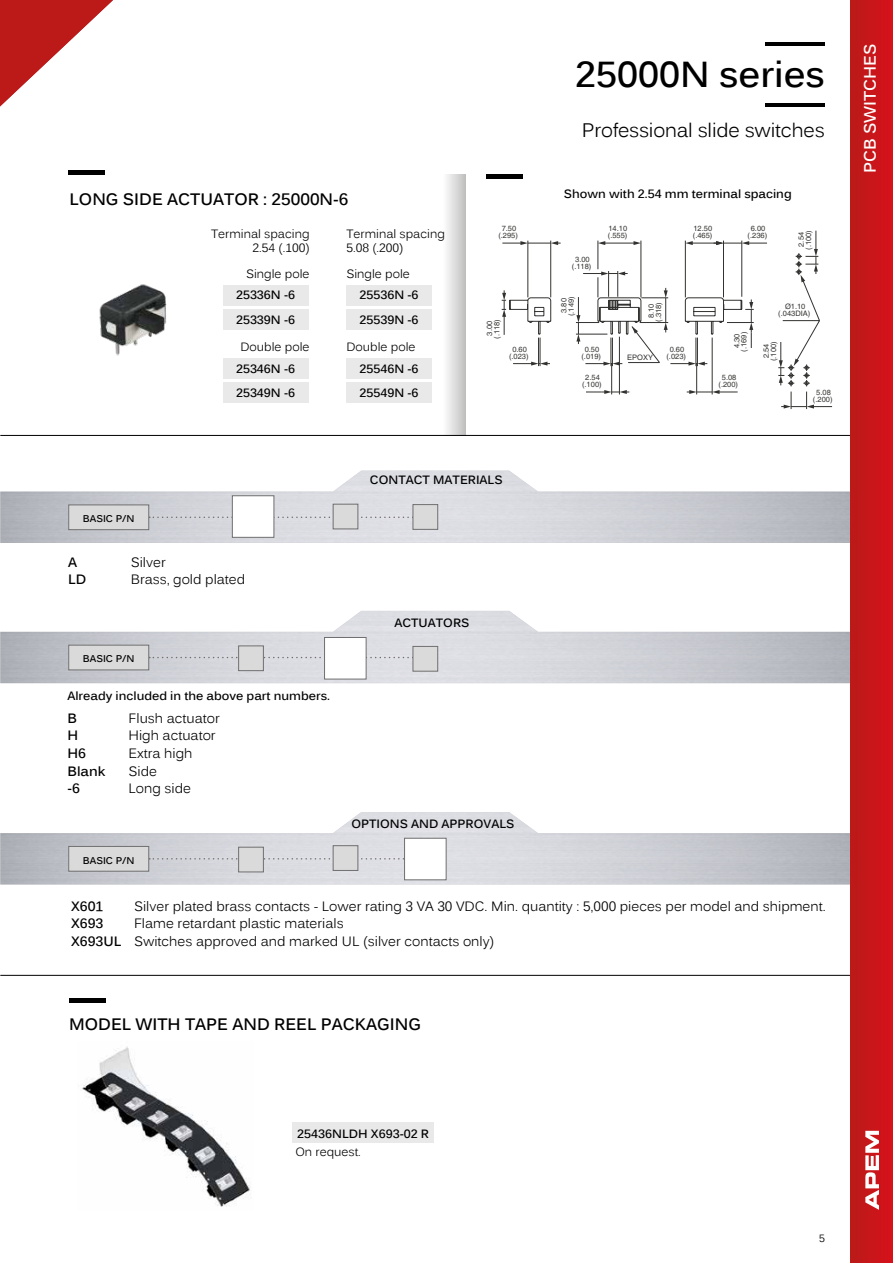
<style>
.page{position:relative;width:893px;height:1263px;background:#fff}
.page>*{position:absolute;margin:0;border:0;box-sizing:border-box;transform-origin:0 0}
.t1{font:700 36px "Kalinga";color:#000}
.t2{font:19.5px "Kalinga";letter-spacing:-.01em;color:#000}
.t3{font:700 16.5px "Kalinga";color:#000}
.t4{font:700 16.5px "Kalinga";color:#fff}
.t5{font:13.5px/17.7px "Kalinga";color:#000}
.t6{font:700 13.5px "Kalinga";color:#000}
.t7{font:700 12px "Kalinga";color:#000}
.t8{font:12px/14.4px "Kalinga";color:#000;text-align:right}
.t9{font:10.5px "Kalinga";color:#000}
.t10{font:700 9.75px "Kalinga";color:#000}
.t11{font:7.5px/7.2px "Helvetica";color:#323230;text-align:center}
.s1{font-weight:700}
</style>
<div class="page">
<hr style="left:766px;top:103px;width:59px;height:3px;background:#000">
<hr style="left:766px;top:43px;width:59px;height:3px;background:#000">
<hr style="left:68px;top:170px;width:36px;height:4px;background:#000">
<hr style="left:487px;top:174px;width:36px;height:4px;background:#000">
<div style="left:442px;top:174px;width:24px;height:261px;background:linear-gradient(to right,#fff,#c2c1c1)"></div>
<div style="left:223px;top:285px;width:85px;height:20px;background:#e9e9e9"></div>
<div style="left:346px;top:285px;width:85px;height:20px;background:#e9e9e9"></div>
<div style="left:223px;top:358px;width:85px;height:20px;background:#e9e9e9"></div>
<div style="left:346px;top:358px;width:85px;height:20px;background:#e9e9e9"></div>
<div style="left:223px;top:309px;width:85px;height:20px;background:#e9e9e9"></div>
<div style="left:346px;top:309px;width:85px;height:20px;background:#e9e9e9"></div>
<div style="left:223px;top:382px;width:85px;height:21px;background:#e9e9e9"></div>
<div style="left:346px;top:382px;width:85px;height:21px;background:#e9e9e9"></div>
<img style="left:99px;top:284px;width:68px;height:72px">
<svg style="left:502px;top:230px;width:330px;height:179px"></svg>
<img style="left:0;top:471px;width:850px;height:72px">
<svg style="left:149px;top:516px;width:264px;height:2px"></svg>
<div style="left:69px;top:505px;width:80px;height:25px;background:#dadada"></div>
<div style="left:68px;top:504px;width:81px;height:26px;border:1px solid #706f6f"></div>
<hr style="left:0;top:435px;width:893px;height:1px;background:#000">
<div style="left:333px;top:504px;width:25px;height:25px;background:#dadada;border:1px solid #706f6f"></div>
<div style="left:232px;top:495px;width:42px;height:43px;background:#fff;border:1px solid #706f6f"></div>
<img style="left:0;top:611px;width:850px;height:72px">
<svg style="left:149px;top:657px;width:264px;height:1px"></svg>
<div style="left:69px;top:645px;width:80px;height:25px;background:#dadada"></div>
<div style="left:68px;top:645px;width:81px;height:25px;border:1px solid #706f6f"></div>
<div style="left:238px;top:645px;width:26px;height:26px;background:#dadada;border:1px solid #706f6f"></div>
<div style="left:324px;top:637px;width:43px;height:42px;background:#fff;border:1px solid #706f6f"></div>
<div style="left:413px;top:504px;width:25px;height:26px;background:#dadada;border:1px solid #706f6f"></div>
<div style="left:413px;top:646px;width:25px;height:25px;background:#dadada;border:1px solid #706f6f"></div>
<img style="left:0;top:812px;width:850px;height:72px">
<svg style="left:149px;top:858px;width:255px;height:1px"></svg>
<div style="left:69px;top:846px;width:80px;height:25px;background:#dadada"></div>
<div style="left:68px;top:846px;width:81px;height:25px;border:1px solid #706f6f"></div>
<div style="left:333px;top:845px;width:25px;height:26px;background:#dadada;border:1px solid #706f6f"></div>
<div style="left:238px;top:847px;width:26px;height:25px;background:#dadada;border:1px solid #706f6f"></div>
<div style="left:404px;top:838px;width:43px;height:42px;background:#fff;border:1px solid #706f6f"></div>
<hr style="left:0;top:975px;width:893px;height:1px;background:#000">
<div style="left:292px;top:1123px;width:142px;height:20px;background:#e9e9e9"></div>
<div style="left:69px;top:998px;width:36px;height:5px;background:#000"></div>
<img style="left:82px;top:1047px;width:169px;height:160px">
<svg style="left:0;top:0;width:113px;height:106px"></svg>
<div style="left:850px;top:0;width:43px;height:1263px;background:linear-gradient(to right,#ba1a19,#d6121a)"></div>
<svg style="left:865px;top:1131px;width:14px;height:79px"></svg>
<h1 class="t1" style="left:575px;top:51px;width:251px">25000N series</h1>
<h2 class="t2" style="left:582px;top:118px;width:244px">Professional slide switches</h2>
<p class="t3" style="left:70px;top:189px;width:280px">LONG SIDE ACTUATOR : 25000N-6</p>
<p class="t7" style="left:564px;top:186px;width:229px">Shown with 2.54 mm terminal spacing</p>
<p class="t8" style="left:211px;top:227px;width:100px">Terminal spacing<br>2.54 (.100)</p>
<p class="t8" style="left:346px;top:227px;width:100px;text-align:left">Terminal spacing<br>5.08 (.200)</p>
<p class="t7" style="left:236px;top:287px;width:61px">25336N -6</p>
<p class="t7" style="left:359px;top:287px;width:61px">25536N -6</p>
<p class="t8" style="left:246px;top:267px;width:65px">Single pole</p>
<p class="t8" style="left:346px;top:267px;width:65px">Single pole</p>
<p class="t7" style="left:236px;top:312px;width:61px">25339N -6</p>
<p class="t7" style="left:359px;top:312px;width:61px">25539N -6</p>
<p class="t8" style="left:240px;top:341px;width:71px">Double pole</p>
<p class="t8" style="left:346px;top:341px;width:71px">Double pole</p>
<p class="t7" style="left:236px;top:361px;width:61px">25346N -6</p>
<p class="t7" style="left:359px;top:361px;width:61px">25546N -6</p>
<p class="t7" style="left:236px;top:385px;width:61px">25349N -6</p>
<p class="t7" style="left:359px;top:385px;width:61px">25549N -6</p>
<p class="t11" style="left:502px;top:225px;width:16px">7.50</p>
<p class="t11" style="left:608px;top:225px;width:20px">14.10</p>
<p class="t11" style="left:693px;top:225px;width:20px">12.50</p>
<p class="t11" style="left:498px;top:232px;width:21px">(.295)</p>
<p class="t11" style="left:608px;top:232px;width:21px">(.555)</p>
<p class="t11" style="left:693px;top:232px;width:21px">(.465)</p>
<p class="t11" style="left:575px;top:256px;width:16px">3.00</p>
<p class="t11" style="left:572px;top:263px;width:21px">(.118)</p>
<p class="t11" style="left:748px;top:225px;width:21px">6.00 (.236)</p>
<p class="t11" style="left:805px;top:250px;width:21px;rotate:-90deg">(.100)</p>
<p class="t11" style="left:798px;top:247px;width:16px;rotate:-90deg">2.54</p>
<p class="t11" style="left:493px;top:339px;width:21px;rotate:-90deg">(.118)</p>
<p class="t11" style="left:486px;top:336px;width:16px;rotate:-90deg">3.00</p>
<p class="t11" style="left:568px;top:316px;width:21px;rotate:-90deg">(.149)</p>
<p class="t11" style="left:560px;top:313px;width:16px;rotate:-90deg">3.80</p>
<p class="t11" style="left:655px;top:322px;width:21px;rotate:-90deg">(.318)</p>
<p class="t11" style="left:648px;top:318px;width:16px;rotate:-90deg">8.10</p>
<p class="t11" style="left:512px;top:346px;width:16px">0.60</p>
<p class="t11" style="left:670px;top:346px;width:16px">0.60</p>
<p class="t11" style="left:585px;top:346px;width:16px">0.50</p>
<p class="t11" style="left:585px;top:374px;width:16px">2.54</p>
<p class="t11" style="left:509px;top:353px;width:21px">(.023)</p>
<p class="t11" style="left:581px;top:353px;width:21px">(.019)</p>
<p class="t11" style="left:582px;top:381px;width:21px">(.100)</p>
<p class="t11" style="left:627px;top:354px;width:27px">EPOXY</p>
<p class="t11" style="left:666px;top:353px;width:21px">(.023)</p>
<p class="t11" style="left:741px;top:352px;width:21px;rotate:-90deg">(.169)</p>
<p class="t11" style="left:733px;top:348px;width:16px;rotate:-90deg">4.30</p>
<p class="t11" style="left:722px;top:374px;width:16px">5.08</p>
<p class="t11" style="left:718px;top:381px;width:21px">(.200)</p>
<p class="t11" style="left:785px;top:303px;width:22px">Ø1.10</p>
<p class="t11" style="left:778px;top:310px;width:34px">(.043DIA)</p>
<p class="t11" style="left:770px;top:361px;width:21px;rotate:-90deg">(.100)</p>
<p class="t11" style="left:763px;top:358px;width:16px;rotate:-90deg">2.54</p>
<p class="t11" style="left:813px;top:389px;width:21px">5.08 (.200)</p>
<p class="t10" style="left:83px;top:512px;width:53px">BASIC P/N</p>
<p class="t6" style="left:68px;top:553px;width:11px">A</p>
<p class="t5" style="left:131px;top:554px;width:37px">Silver</p>
<p class="t6" style="left:68px;top:571px;width:20px">LD</p>
<p class="t5" style="left:131px;top:572px;width:116px">Brass, gold plated</p>
<p class="t10" style="left:83px;top:652px;width:53px">BASIC P/N</p>
<p class="t7" style="left:67px;top:688px;width:264px">Already included in the above part numbers.</p>
<p class="t6" style="left:67px;top:709px;width:11px">B</p>
<p class="t5" style="left:129px;top:710px;width:93px">Flush actuator</p>
<p class="t6" style="left:67px;top:727px;width:12px">H</p>
<p class="t5" style="left:129px;top:728px;width:89px">High actuator</p>
<p class="t6" style="left:67px;top:744px;width:20px">H6</p>
<p class="t5" style="left:129px;top:746px;width:65px">Extra high</p>
<p class="t6" style="left:67px;top:762px;width:39px">Blank</p>
<p class="t5" style="left:129px;top:763px;width:30px">Side</p>
<p class="t6" style="left:67px;top:780px;width:14px">-6</p>
<p class="t5" style="left:129px;top:781px;width:64px">Long side</p>
<p class="t10" style="left:83px;top:854px;width:53px">BASIC P/N</p>
<p class="t7" style="left:370px;top:471px;width:134px">CONTACT MATERIALS</p>
<p class="t7" style="left:394px;top:615px;width:77px">ACTUATORS</p>
<p class="t7" style="left:351px;top:816px;width:165px">OPTIONS AND APPROVALS</p>
<p class="t6" style="left:71px;top:897px;width:34px">X601</p>
<p class="t5" style="left:134px;top:898px;width:693px">Silver plated brass contacts - Lower rating 3 VA 30 VDC. Min. quantity : 5,000 pieces per model and shipment.</p>
<p class="t6" style="left:71px;top:915px;width:34px">X693</p>
<p class="t5" style="left:71px;top:916px;width:425px;text-indent:63px">Flame retardant plastic materials<br><span class="s1">X693UL</span> Switches approved and marked UL (silver contacts only)</p>
<p class="t3" style="left:69px;top:1013px;width:353px">MODEL WITH TAPE AND REEL PACKAGING</p>
<p class="t4" style="left:859px;top:173px;width:131px;rotate:-90deg">PCB SWITCHES</p>
<p class="t4" style="left:859px;top:194px;width:57px;rotate:-90deg">PANEL</p>
<p class="t7" style="left:297px;top:1126px;width:133px">25436NLDH X693-02 R</p>
<p class="t8" style="left:295px;top:1145px;width:67px">On request.</p>
<p class="t9" style="left:819px;top:1231px;width:7px">5</p>
</div>
